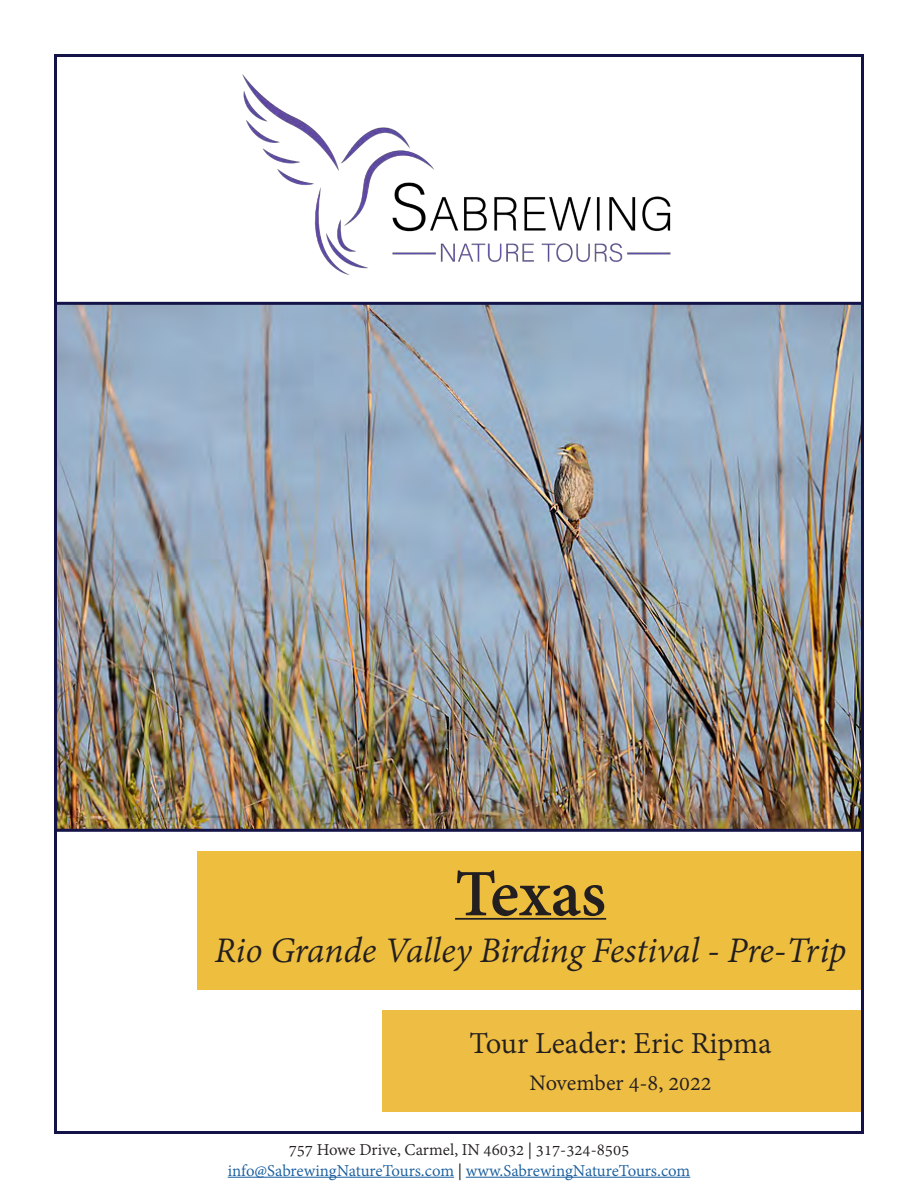
<style>
.page{position:relative;width:918px;height:1188px;background:#fff}
.page>*{position:absolute;margin:0;border:0;box-sizing:border-box;transform-origin:0 0}
.t1{font:700 72px "Adobe Devanagari";letter-spacing:-.005em;color:#231f20}
.t2{font:italic 39px "Adobe Devanagari";letter-spacing:-.01em;color:#231f20}
.t3{font:33px "Adobe Devanagari";color:#231f20}
.t4{font:24px "Adobe Devanagari";color:#231f20}
.t5{font:18px "Adobe Devanagari";letter-spacing:-.005em;color:#175d9e}
.t6{font:18px "Adobe Devanagari";color:#231f20}
.s1{color:#231f20}
</style>
<div class="page">
<img style="left:242px;top:74px;width:429px;height:201px">
<div style="left:382px;top:1010px;width:479px;height:102px;background:#eebd44"></div>
<img style="left:58px;top:306px;width:802px;height:522px">
<div style="left:54px;top:302px;width:810px;height:530px;border:3px solid #141348"></div>
<div style="left:198px;top:851px;width:663px;height:139px;background:#eebe3f"></div>
<hr style="left:455px;top:918px;width:151px;height:2px;background:#231f20">
<hr style="left:228px;top:1177px;width:226px;height:1px;background:#175d9e">
<hr style="left:466px;top:1177px;width:224px;height:1px;background:#175d9e">
<p class="t1" style="left:455px;top:853px;width:153px">Texas</p>
<p class="t2" style="left:215px;top:928px;width:633px">Rio Grande Valley Birding Festival - Pre-Trip</p>
<p class="t3" style="left:470px;top:1024px;width:304px">Tour Leader: Eric Ripma</p>
<p class="t4" style="left:530px;top:1070px;width:184px">November 4-8, 2022</p>
<p class="t6" style="left:289px;top:1139px;width:342px">757 Howe Drive, Carmel, IN 46032 | 317-324-8505</p>
<p class="t5" style="left:228px;top:1161px;width:464px">info@SabrewingNatureTours.com <span class="s1">|</span> www.SabrewingNatureTours.com</p>
</div>
